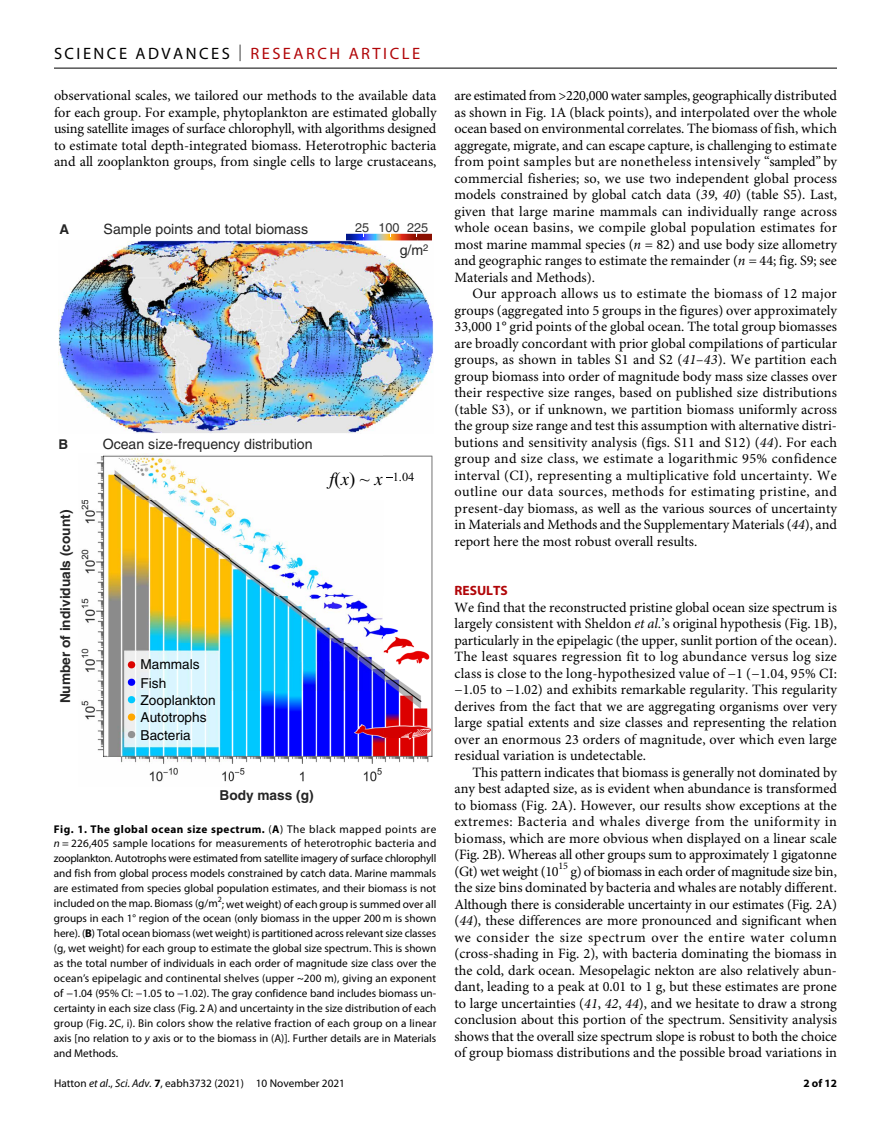
<style>
.page{position:relative;width:891px;height:1134px;background:#fff}
.page>*{position:absolute;margin:0;border:0;box-sizing:border-box;transform-origin:0 0}
.t1{font:16.5px "Myriad Pro";letter-spacing:.15em;color:#000}
.t2{font:14.25px/16.5px "Minion Pro";color:#000;text-align:justify}
.t3{font:14.1px "Helvetica";color:#252525}
.t4{font:13.65px/17.5px "Helvetica";color:#000}
.t5{font:700 13.65px "Helvetica";color:#252525}
.t6{font:700 13.5px "Myriad Pro";color:#b10508}
.t7{font:700 13.5px "Helvetica";color:#252525}
.t8{font:12.75px "Helvetica";color:#353535}
.t9{font:12.3px "Times New Roman";color:#000}
.t10{font:11.25px/15px "Myriad Pro";color:#000;text-align:justify}
.t11{font:700 11.25px "Myriad Pro";color:#000}
.s1{font-weight:300}
.s2{color:#b10508}
.s3{font-style:italic}
.s4{font-family:"Times";font-style:italic;font-size:18.6px}
.s5{font-size:18.6px}
.s6{font-weight:700}
</style>
<div class="page">
<hr style="left:54px;top:68px;width:783px;height:1px;background:#000">
<img style="left:81px;top:454px;width:352px;height:328px">
<img style="left:58px;top:241px;width:375px;height:192px">
<svg style="left:127px;top:661px;width:9px;height:8px"></svg>
<svg style="left:127px;top:696px;width:9px;height:8px"></svg>
<svg style="left:127px;top:678px;width:9px;height:8px"></svg>
<svg style="left:127px;top:713px;width:9px;height:8px"></svg>
<svg style="left:127px;top:731px;width:9px;height:8px"></svg>
<img style="left:346px;top:234px;width:85px;height:7px">
<p class="t1" style="left:54px;top:40px;width:368px">SCIENCE ADVANCES <span class="s1">|</span> <span class="s2">RESEARCH ARTICLE</span></p>
<p class="t2" style="left:54px;top:89px;width:384px">observational scales, we tailored our methods to the available data for each group. For example, phytoplankton are estimated globally using satellite images of surface chlorophyll, with algorithms designed to estimate total depth-integrated biomass. Heterotrophic bacteria and all zooplankton groups, from single cells to large crustaceans,</p>
<p class="t2" style="left:454px;top:89px;width:384px">are estimated from &gt;220,000 water samples, geographically distributed as shown in Fig. 1A (black points), and interpolated over the whole ocean based on environmental correlates. The biomass of fish, which aggregate, migrate, and can escape capture, is challenging to estimate from point samples but are nonetheless intensively “sampled” by commercial fisheries; so, we use two independent global process models constrained by global catch data (<span class="s3">39</span>, <span class="s3">40</span>) (table S5). Last, given that large marine mammals can individually range across whole ocean basins, we compile global population estimates for most marine mammal species (<span class="s3">n</span> = 82) and use body size allometry and geographic ranges to estimate the remainder (<span class="s3">n =</span> 44; fig. S9; see Materials and Methods).</p>
<p class="t2" style="left:454px;top:287px;width:384px;text-indent:18px">Our approach allows us to estimate the biomass of 12 major groups (aggregated into 5 groups in the figures) over approximately 33,000 1° grid points of the global ocean. The total group biomasses are broadly concordant with prior global compilations of particular groups, as shown in tables S1 and S2 (<span class="s3">41</span>–<span class="s3">43</span>). We partition each group biomass into order of magnitude body mass size classes over their respective size ranges, based on published size distributions (table S3), or if unknown, we partition biomass uniformly across the group size range and test this assumption with alternative distri&shy;butions and sensitivity analysis (figs. S11 and S12) (<span class="s3">44</span>). For each group and size class, we estimate a logarithmic 95% confidence interval (CI), representing a multiplicative fold uncertainty. We outline our data sources, methods for estimating pristine, and present-day biomass, as well as the various sources of uncertainty in Materials and Methods and the Supplementary Materials (<span class="s3">44</span>), and report here the most robust overall results.</p>
<p class="t6" style="left:454px;top:580px;width:55px">RESULTS</p>
<p class="t2" style="left:454px;top:600px;width:384px">We find that the reconstructed pristine global ocean size spectrum is largely consistent with Sheldon <span class="s3">et al.</span>’s original hypothesis (Fig. 1B), particularly in the epipelagic (the upper, sunlit portion of the ocean).<br>The least squares regression fit to log abundance versus log size class is close to the long-hypothesized value of −1 (−1.04, 95% CI: −1.05 to −1.02) and exhibits remarkable regularity. This regularity derives from the fact that we are aggregating organisms over very large spatial extents and size classes and representing the relation over an enormous 23 orders of magnitude, over which even large residual variation is undetectable.</p>
<p class="t2" style="left:454px;top:765px;width:384px;text-indent:18px">This pattern indicates that biomass is generally not dominated by any best adapted size, as is evident when abundance is transformed to biomass (Fig. 2A). However, our results show exceptions at the extremes: Bacteria and whales diverge from the uniformity in biomass, which are more obvious when displayed on a linear scale (Fig. 2B). Whereas all other groups sum to approximately 1 gigatonne (Gt) wet weight (10<sup>15</sup> g) of biomass in each order of magnitude size bin, the size bins dominated by bacteria and whales are notably different.<br>Although there is considerable uncertainty in our estimates (Fig. 2A) (<span class="s3">44</span>), these differences are more pronounced and significant when we consider the size spectrum over the entire water column (cross-shading in Fig. 2), with bacteria dominating the biomass in the cold, dark ocean. Mesopelagic nekton are also relatively abun&shy;dant, leading to a peak at 0.01 to 1 g, but these estimates are prone to large uncertainties (<span class="s3">41</span>, <span class="s3">42</span>, <span class="s3">44</span>), and we hesitate to draw a strong conclusion about this portion of the spectrum. Sensitivity analysis shows that the overall size spectrum slope is robust to both the choice of group biomass distributions and the possible broad variations in</p>
<p class="t8" style="left:355px;top:220px;width:75px">25 100 225</p>
<p class="t3" style="left:400px;top:242px;width:30px">g/m<sup>2</sup></p>
<p class="t7" style="left:59px;top:221px;width:11px">A</p>
<p class="t3" style="left:104px;top:221px;width:206px">Sample points and total biomass</p>
<p class="t7" style="left:58px;top:436px;width:11px">B</p>
<p class="t3" style="left:103px;top:436px;width:211px">Ocean size-frequency distribution</p>
<p class="t9" style="left:330px;top:473px;width:86px"><span class="s4">f</span><span class="s5">(</span><span class="s4">x</span><span class="s5">) ~</span> <span class="s4">x</span> 1.04</p>
<p class="t5" style="left:57px;top:703px;width:195px;rotate:-90deg">Number of individuals (count)</p>
<p class="t4" style="left:141px;top:656px;width:77px">Mammals<br>Fish<br>Zooplankton<br>Autotrophs<br>Bacteria</p>
<p class="t5" style="left:220px;top:787px;width:96px">Body mass (g)</p>
<p class="t10" style="left:54px;top:821px;width:384px"><span class="s6">Fig. 1. The global ocean size spectrum.</span> (<span class="s6">A</span>) The black mapped points are <span class="s3">n</span> = 226,405 sample locations for measurements of heterotrophic bacteria and zooplankton. Autotrophs were estimated from satellite imagery of surface chlorophyll and fish from global process models constrained by catch data. Marine mammals are estimated from species global population estimates, and their biomass is not included on the map. Biomass (g/m<sup>2</sup>; wet weight) of each group is summed over all groups in each 1° region of the ocean (only biomass in the upper 200 m is shown here). (<span class="s6">B</span>) Total ocean biomass (wet weight) is partitioned across relevant size classes (g, wet weight) for each group to estimate the global size spectrum. This is shown as the total number of individuals in each order of magnitude size class over the ocean’s epipelagic and continental shelves (upper ~200 m), giving an exponent of −1.04 (95% CI: −1.05 to −1.02). The gray confidence band includes biomass un&shy;certainty in each size class (Fig. 2 A) and uncertainty in the size distribution of each group (Fig. 2C, i). Bin colors show the relative fraction of each group on a linear axis [no relation to <span class="s3">y</span> axis or to the biomass in (A)]. Further details are in Materials and Methods.</p>
<p class="t10" style="left:54px;top:1076px;width:292px">Hatton <span class="s3">et al</span>., <span class="s3">Sci. Adv.</span> <span class="s6">7</span>, eabh3732 (2021) 10 November 2021</p>
<p class="t11" style="left:803px;top:1074px;width:35px">2 of 12</p>
</div>
